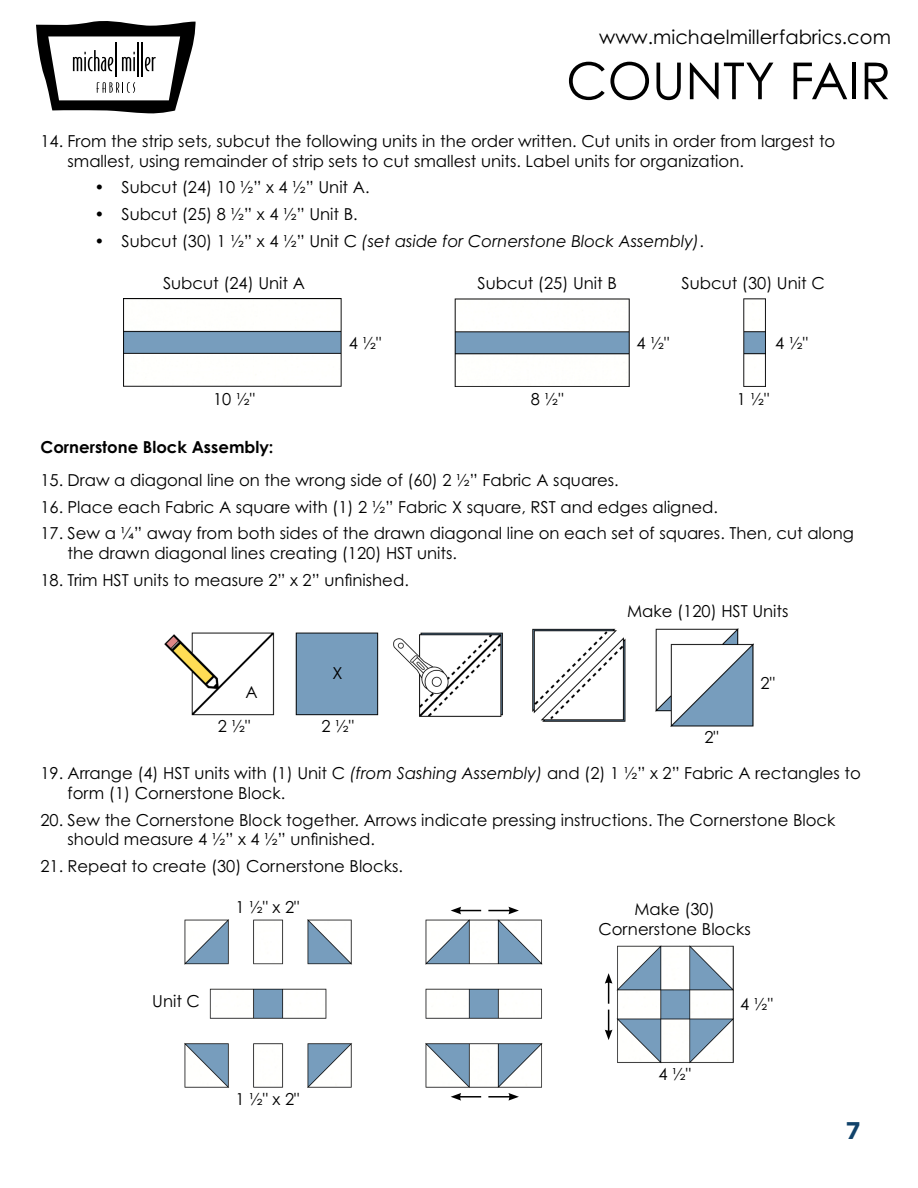
<style>
.page{position:relative;width:918px;height:1188px;background:#fff}
.page>*{position:absolute;margin:0;border:0;box-sizing:border-box;transform-origin:0 0}
.t1{font:51px "Century Gothic Pro";color:#000}
.t2{font:900 24px "Avenir";color:#11436b}
.t3{font:19.5px "Century Gothic Pro";color:#000}
.t4{font:16.5px/19.8px "Century Gothic Pro";color:#000}
.t5{font:italic 16.5px "Century Gothic Pro";color:#000}
.t6{font:700 16.5px "Century Gothic Pro";color:#000}
.s1{font-style:normal}
.s2{font-style:italic}
</style>
<div class="page">
<svg style="left:36px;top:21px;width:160px;height:93px"></svg>
<img style="left:124px;top:299px;width:641px;height:88px">
<img style="left:164px;top:628px;width:590px;height:98px">
<img style="left:185px;top:920px;width:548px;height:167px">
<svg style="left:488px;top:907px;width:31px;height:7px"></svg>
<hr style="left:488px;top:1096px;width:23px;height:2px;background:#000">
<svg style="left:508px;top:1093px;width:11px;height:8px"></svg>
<svg style="left:451px;top:907px;width:30px;height:7px"></svg>
<hr style="left:459px;top:1096px;width:22px;height:2px;background:#000">
<svg style="left:451px;top:1093px;width:10px;height:8px"></svg>
<svg style="left:605px;top:1010px;width:7px;height:30px"></svg>
<svg style="left:605px;top:973px;width:7px;height:31px"></svg>
<p class="t3" style="left:599px;top:25px;width:293px">www.michaelmillerfabrics.com</p>
<h1 class="t1" style="left:566px;top:50px;width:326px">COUNTY FAIR</h1>
<p class="t4" style="left:67px;top:131px;width:769px;text-indent:-27px">14. From the strip sets, subcut the following units in the order written. Cut units in order from largest to smallest, using remainder of strip sets to cut smallest units. Label units for organization.</p>
<p class="t4" style="left:94px;top:177px;width:277px">• Subcut (24) 10 ½” x 4 ½” Unit A.</p>
<p class="t4" style="left:94px;top:204px;width:265px">• Subcut (25) 8 ½” x 4 ½” Unit B.</p>
<p class="t5" style="left:94px;top:231px;width:611px"><span class="s1">• Subcut (30) 1 ½” x 4 ½” Unit C</span> (set aside for Cornerstone Block Assembly)<span class="s1">.</span></p>
<p class="t4" style="left:163px;top:273px;width:143px">Subcut (24) Unit A</p>
<p class="t4" style="left:478px;top:273px;width:141px">Subcut (25) Unit B</p>
<p class="t4" style="left:682px;top:273px;width:145px">Subcut (30) Unit C</p>
<p class="t4" style="left:349px;top:333px;width:34px">4 1/2 "</p>
<p class="t4" style="left:637px;top:333px;width:34px">4 1/2 "</p>
<p class="t4" style="left:775px;top:333px;width:34px">4 1/2 "</p>
<p class="t4" style="left:213px;top:389px;width:43px">10 1/2"</p>
<p class="t4" style="left:531px;top:389px;width:34px">8 1/2 "</p>
<p class="t4" style="left:737px;top:389px;width:34px">1 1/2 "</p>
<p class="t6" style="left:41px;top:437px;width:235px">Cornerstone Block Assembly:</p>
<p class="t4" style="left:41px;top:470px;width:580px">15. Draw a diagonal line on the wrong side of (60) 2 ½” Fabric A squares.</p>
<p class="t4" style="left:41px;top:497px;width:679px">16. Place each Fabric A square with (1) 2 ½” Fabric X square, RST and edges aligned.</p>
<p class="t4" style="left:67px;top:523px;width:788px;text-indent:-27px">17. Sew a ¼” away from both sides of the drawn diagonal line on each set of squares. Then, cut along the drawn diagonal lines creating (120) HST units.</p>
<p class="t4" style="left:41px;top:569px;width:370px">18. Trim HST units to measure 2” x 2” unfinished.</p>
<p class="t4" style="left:627px;top:601px;width:163px">Make (120) HST Units</p>
<p class="t4" style="left:246px;top:682px;width:14px">A</p>
<p class="t4" style="left:333px;top:663px;width:12px">X</p>
<p class="t4" style="left:218px;top:716px;width:34px">2 1/2 "</p>
<p class="t4" style="left:321px;top:716px;width:34px">2 1/2 "</p>
<p class="t4" style="left:704px;top:726px;width:16px">2"</p>
<p class="t4" style="left:761px;top:673px;width:16px">2"</p>
<p class="t4" style="left:67px;top:763px;width:795px;text-indent:-27px">19. Arrange (4) HST units with (1) Unit C <span class="s2">(from Sashing Assembly)</span> and (2) 1 ½” x 2” Fabric A rectangles to form (1) Cornerstone Block.</p>
<p class="t4" style="left:67px;top:810px;width:770px;text-indent:-27px">20. Sew the Cornerstone Block together. Arrows indicate pressing instructions. The Cornerstone Block should measure 4 ½” x 4 ½” unfinished.</p>
<p class="t4" style="left:41px;top:856px;width:364px">21. Repeat to create (30) Cornerstone Blocks.</p>
<p class="t4" style="left:236px;top:897px;width:65px">1 1/2" x 2"</p>
<p class="t4" style="left:598px;top:899px;width:154px;text-align:center">Make (30)<br>Cornerstone Blocks</p>
<p class="t4" style="left:152px;top:991px;width:49px">Unit C</p>
<p class="t4" style="left:236px;top:1089px;width:65px">1 1/2" x 2"</p>
<p class="t4" style="left:658px;top:1064px;width:34px">4 1/2 "</p>
<p class="t4" style="left:740px;top:994px;width:34px">4 1/2 "</p>
<h2 class="t2" style="left:846px;top:1110px;width:16px">7</h2>
</div>
